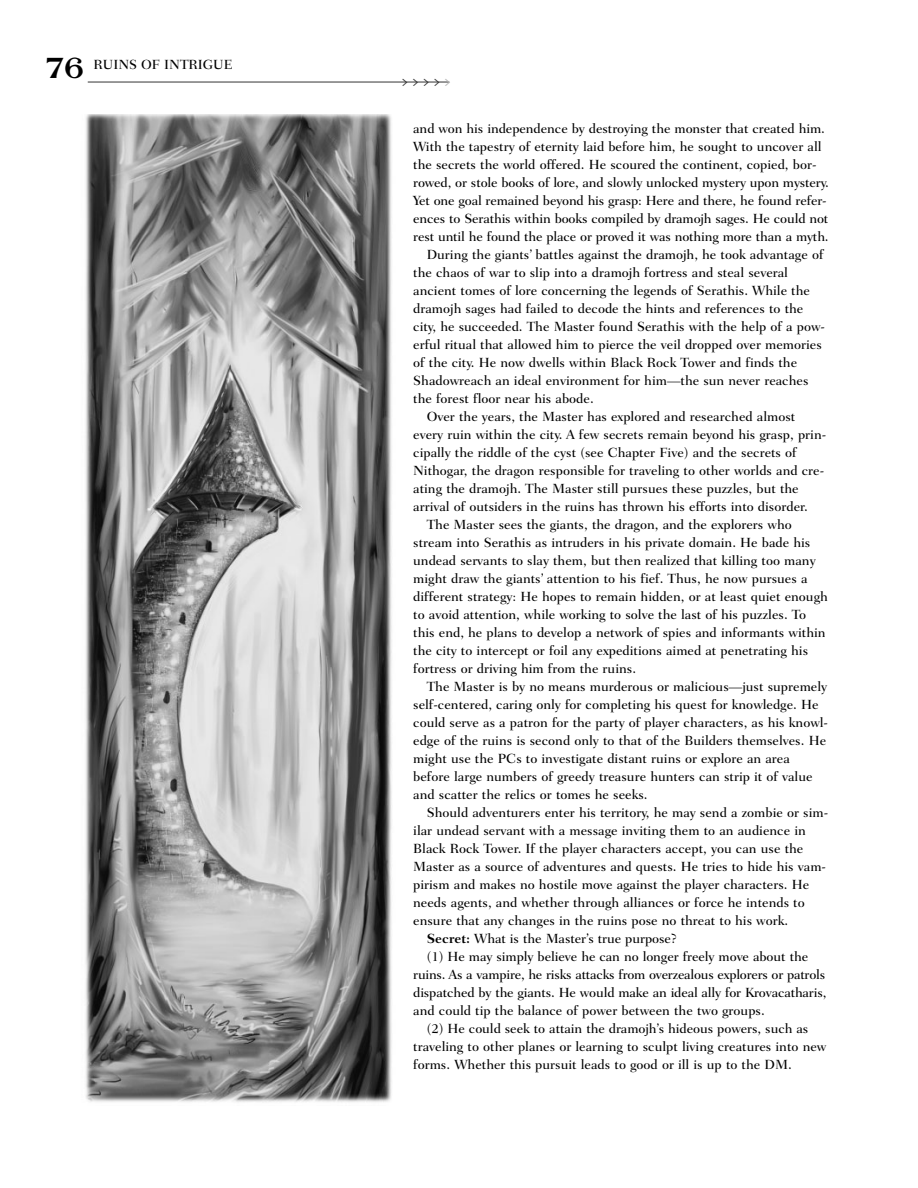
<style>
.page{position:relative;width:918px;height:1188px;background:#fff}
.page>*{position:absolute;margin:0;border:0;box-sizing:border-box;transform-origin:0 0}
.t1{font:30px "Orbit Antique";color:#000}
.t2{font:21px "Orbit Antique";color:#333}
.t3{font:500 13.5px "Fairfield LH";color:#000}
.t4{font:13.5px "Fairfield LH Medium SC";color:#000}
.s1{color:#b3b3b3}
.s2{font-weight:700}
</style>
<div class="page">
<hr style="left:88px;top:82px;width:361px;height:1px;background:#333">
<img style="left:85px;top:115px;width:307px;height:987px">
<h1 class="t1" style="left:46px;top:56px;width:40px">76</h1>
<p class="t4" style="left:94px;top:57px;width:141px">RUINS OF INTRIGUE</p>
<h2 class="t2" style="left:402px;top:73px;width:51px">&gt;&gt;&gt;&gt;<span class="s1">&gt;</span></h2>
<p class="t3" style="left:413px;top:123px;width:413px">and won his independence by destroying the monster that created him.</p>
<p class="t3" style="left:413px;top:141px;width:410px">With the tapestry of eternity laid before him, he sought to uncover all</p>
<p class="t3" style="left:413px;top:159px;width:405px">the secrets the world offered. He scoured the continent, copied, bor-</p>
<p class="t3" style="left:413px;top:177px;width:417px">rowed, or stole books of lore, and slowly unlocked mystery upon mystery.</p>
<p class="t3" style="left:413px;top:195px;width:415px">Yet one goal remained beyond his grasp: Here and there, he found refer-</p>
<p class="t3" style="left:413px;top:213px;width:417px">ences to Serathis within books compiled by dramojh sages. He could not</p>
<p class="t3" style="left:413px;top:231px;width:417px">rest until he found the place or proved it was nothing more than a myth.</p>
<p class="t3" style="left:427px;top:249px;width:398px">During the giants’ battles against the dramojh, he took advantage of</p>
<p class="t3" style="left:413px;top:267px;width:376px">the chaos of war to slip into a dramojh fortress and steal several</p>
<p class="t3" style="left:413px;top:285px;width:398px">ancient tomes of lore concerning the legends of Serathis. While the</p>
<p class="t3" style="left:413px;top:303px;width:392px">dramojh sages had failed to decode the hints and references to the</p>
<p class="t3" style="left:413px;top:321px;width:413px">city, he succeeded. The Master found Serathis with the help of a pow-</p>
<p class="t3" style="left:413px;top:339px;width:410px">erful ritual that allowed him to pierce the veil dropped over memories</p>
<p class="t3" style="left:413px;top:357px;width:385px">of the city. He now dwells within Black Rock Tower and finds the</p>
<p class="t3" style="left:413px;top:375px;width:397px">Shadowreach an ideal environment for him—the sun never reaches</p>
<p class="t3" style="left:413px;top:393px;width:182px">the forest floor near his abode.</p>
<p class="t3" style="left:427px;top:411px;width:370px">Over the years, the Master has explored and researched almost</p>
<p class="t3" style="left:413px;top:429px;width:415px">every ruin within the city. A few secrets remain beyond his grasp, prin-</p>
<p class="t3" style="left:413px;top:447px;width:385px">cipally the riddle of the cyst (see Chapter Five) and the secrets of</p>
<p class="t3" style="left:413px;top:465px;width:413px">Nithogar, the dragon responsible for traveling to other worlds and cre-</p>
<p class="t3" style="left:413px;top:483px;width:387px">ating the dramojh. The Master still pursues these puzzles, but the</p>
<p class="t3" style="left:413px;top:501px;width:396px">arrival of outsiders in the ruins has thrown his efforts into disorder.</p>
<p class="t3" style="left:427px;top:519px;width:367px">The Master sees the giants, the dragon, and the explorers who</p>
<p class="t3" style="left:413px;top:537px;width:399px">stream into Serathis as intruders in his private domain. He bade his</p>
<p class="t3" style="left:413px;top:555px;width:404px">undead servants to slay them, but then realized that killing too many</p>
<p class="t3" style="left:413px;top:573px;width:396px">might draw the giants’ attention to his fief. Thus, he now pursues a</p>
<p class="t3" style="left:413px;top:591px;width:416px">different strategy: He hopes to remain hidden, or at least quiet enough</p>
<p class="t3" style="left:413px;top:609px;width:394px">to avoid attention, while working to solve the last of his puzzles. To</p>
<p class="t3" style="left:413px;top:627px;width:414px">this end, he plans to develop a network of spies and informants within</p>
<p class="t3" style="left:413px;top:645px;width:396px">the city to intercept or foil any expeditions aimed at penetrating his</p>
<p class="t3" style="left:413px;top:663px;width:224px">fortress or driving him from the ruins.</p>
<p class="t3" style="left:427px;top:681px;width:402px">The Master is by no means murderous or malicious—just supremely</p>
<p class="t3" style="left:413px;top:699px;width:407px">self-centered, caring only for completing his quest for knowledge. He</p>
<p class="t3" style="left:413px;top:717px;width:416px">could serve as a patron for the party of player characters, as his knowl-</p>
<p class="t3" style="left:413px;top:735px;width:414px">edge of the ruins is second only to that of the Builders themselves. He</p>
<p class="t3" style="left:413px;top:753px;width:378px">might use the PCs to investigate distant ruins or explore an area</p>
<p class="t3" style="left:413px;top:771px;width:401px">before large numbers of greedy treasure hunters can strip it of value</p>
<p class="t3" style="left:413px;top:789px;width:236px">and scatter the relics or tomes he seeks.</p>
<p class="t3" style="left:427px;top:807px;width:403px">Should adventurers enter his territory, he may send a zombie or sim-</p>
<p class="t3" style="left:413px;top:825px;width:394px">ilar undead servant with a message inviting them to an audience in</p>
<p class="t3" style="left:413px;top:843px;width:392px">Black Rock Tower. If the player characters accept, you can use the</p>
<p class="t3" style="left:413px;top:861px;width:414px">Master as a source of adventures and quests. He tries to hide his vam-</p>
<p class="t3" style="left:413px;top:879px;width:398px">pirism and makes no hostile move against the player characters. He</p>
<p class="t3" style="left:413px;top:897px;width:393px">needs agents, and whether through alliances or force he intends to</p>
<p class="t3" style="left:413px;top:915px;width:377px">ensure that any changes in the ruins pose no threat to his work.</p>
<p class="t3" style="left:427px;top:933px;width:252px"><span class="s2">Secret:</span> What is the Master’s true purpose?</p>
<p class="t3" style="left:427px;top:951px;width:383px">(1) He may simply believe he can no longer freely move about the</p>
<p class="t3" style="left:413px;top:969px;width:413px">ruins. As a vampire, he risks attacks from overzealous explorers or patrols</p>
<p class="t3" style="left:413px;top:987px;width:415px">dispatched by the giants. He would make an ideal ally for Krovacatharis,</p>
<p class="t3" style="left:413px;top:1005px;width:353px">and could tip the balance of power between the two groups.</p>
<p class="t3" style="left:427px;top:1023px;width:383px">(2) He could seek to attain the dramojh’s hideous powers, such as</p>
<p class="t3" style="left:413px;top:1041px;width:415px">traveling to other planes or learning to sculpt living creatures into new</p>
<p class="t3" style="left:413px;top:1059px;width:380px">forms. Whether this pursuit leads to good or ill is up to the DM.</p>
</div>
